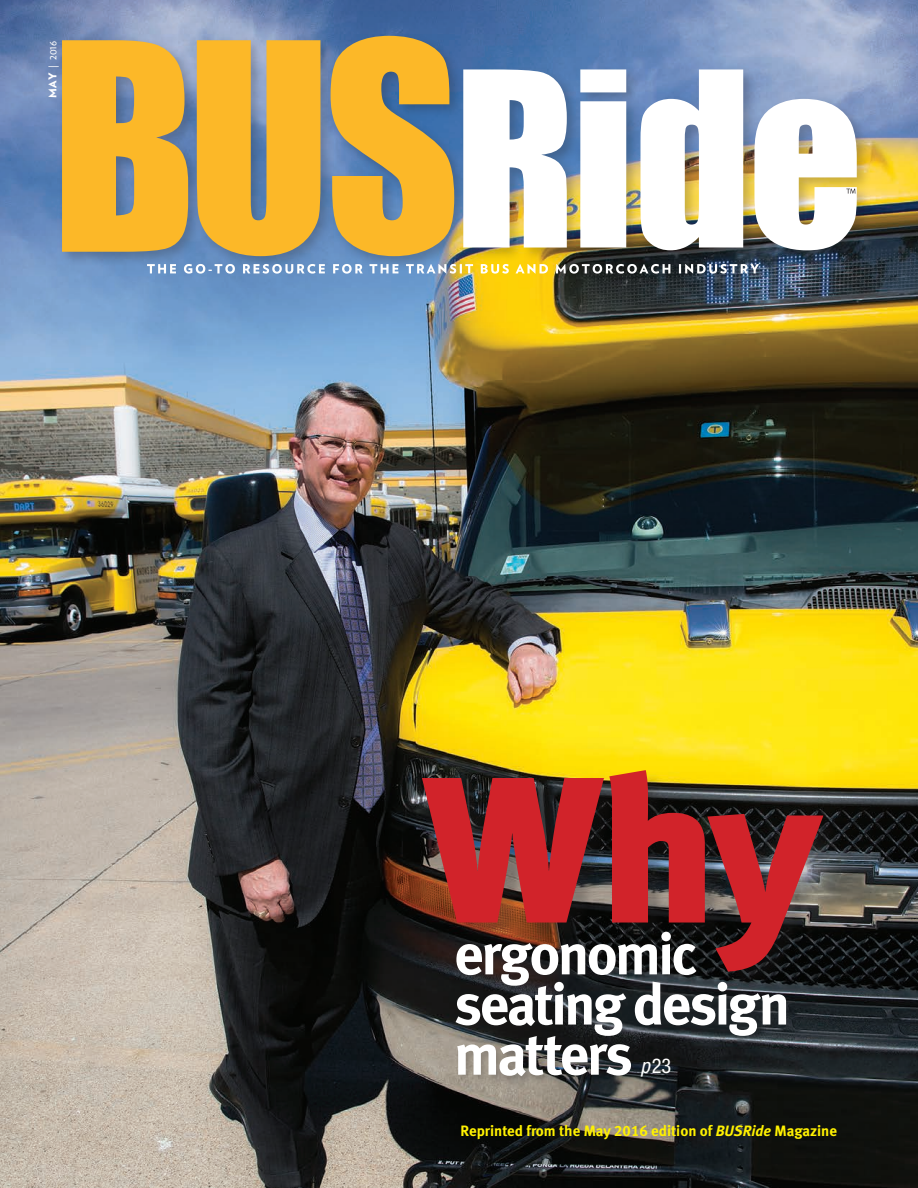
<style>
.page{position:relative;width:918px;height:1188px;background:#fff}
.page>*{position:absolute;margin:0;border:0;box-sizing:border-box;transform-origin:0 0}
.t1{font:207.3px "Meta Black Lf";color:#d1232a}
.t2{font:58.05px/50.1px "Meta Bold LF";letter-spacing:-.045em;color:#fff}
.t3{font:condensed 20.4px "Helvetica Neue";color:#fff}
.t4{font:15px "Meta Bold LF";color:#fff101}
.t5{font:10.8px "Verlag";color:#fff}
.s1{font-weight:900}
.s2{font-style:italic}
</style>
<div class="page">
<img style="left:0;top:0;width:918px;height:1188px">
<div style="left:58px;top:32px;width:814px;height:239px;background:#231f20;opacity:.25"></div>
<svg style="left:62px;top:40px;width:126px;height:212px;background:#eab137"></svg>
<svg style="left:197px;top:40px;width:123px;height:216px;background:#e4b03d"></svg>
<svg style="left:331px;top:36px;width:123px;height:220px;background:#cca54b"></svg>
<svg style="left:463px;top:69px;width:104px;height:179px"></svg>
<svg style="left:580px;top:69px;width:46px;height:179px"></svg>
<svg style="left:640px;top:69px;width:103px;height:181px"></svg>
<svg style="left:754px;top:99px;width:103px;height:151px"></svg>
<img style="left:147px;top:264px;width:612px;height:10px">
<div style="left:454px;top:929px;width:341px;height:156px;background:#231f20;opacity:.25"></div>
<div style="left:425px;top:773px;width:416px;height:216px;background:#231f20;opacity:.25"></div>
<p class="t5" style="left:44px;top:98px;width:59px;rotate:-90deg"><span class="s1">MAY</span> | 2016</p>
<p class="t1" style="left:423px;top:725px;width:400px">Why</p>
<p class="t2" style="left:454px;top:928px;width:338px">ergonomic seating design matters</p>
<p class="t3" style="left:641px;top:1054px;width:32px"><span class="s2">p</span>23</p>
<p class="t4" style="left:460px;top:1121px;width:378px">Reprinted from the May 2016 edition of <span class="s2">BUSRide</span> Magazine</p>
</div>
